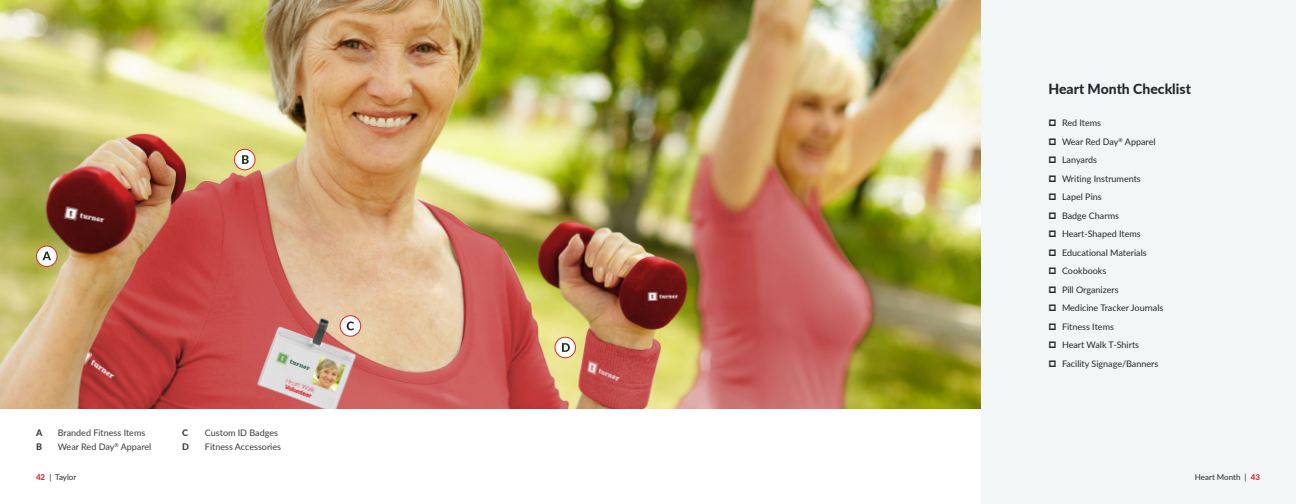
<style>
.page{position:relative;width:1296px;height:504px;background:#fff}
.page>*{position:absolute;margin:0;border:0;box-sizing:border-box;transform-origin:0 0}
.t1{font:800 14px "Lato";color:#242729}
.t2{font:9px "Lato";color:#242729}
.Body_Copy{font:9px "Lato";color:#37393c}
.t3{font:800 9px/14px "Lato";color:#37393c}
.t4{font:8px "Lato";color:#242729}
.s1{font-weight:800;color:#dc272d}
</style>
<div class="page">
<div style="left:981px;top:0;width:315px;height:504px;background:#f3f6f7"></div>
<img style="left:0;top:0;width:981px;height:409px">
<div style="left:37px;top:246px;width:20px;height:21px;background:#fff;border-radius:50%"></div>
<div style="left:36px;top:246px;width:22px;height:21px;border:1px solid #dc272d;border-radius:50%"></div>
<svg style="left:42px;top:252px;width:9px;height:8px"></svg>
<div style="left:235px;top:149px;width:20px;height:21px;background:#fff;border-radius:50%"></div>
<div style="left:234px;top:149px;width:22px;height:21px;border:1px solid #dc272d;border-radius:50%"></div>
<svg style="left:242px;top:155px;width:7px;height:9px"></svg>
<div style="left:340px;top:316px;width:21px;height:20px;background:#fff;border-radius:50%"></div>
<div style="left:340px;top:315px;width:21px;height:22px;border:1px solid #dc272d;border-radius:50%"></div>
<svg style="left:347px;top:322px;width:7px;height:8px"></svg>
<div style="left:555px;top:337px;width:21px;height:21px;background:#fff;border-radius:50%"></div>
<div style="left:554px;top:337px;width:22px;height:21px;border:1px solid #dc272d;border-radius:50%"></div>
<svg style="left:562px;top:343px;width:8px;height:9px"></svg>
<h2 class="t1" style="left:1048px;top:79px;width:144px">Heart Month Checklist</h2>
<p class="t2" style="left:1062px;top:117px;width:41px">Red Items</p>
<p class="t2" style="left:1062px;top:135px;width:95px">Wear Red Day<sup>®</sup> Apparel</p>
<p class="t2" style="left:1062px;top:154px;width:37px">Lanyards</p>
<p class="t2" style="left:1062px;top:172px;width:80px">Writing Instruments</p>
<p class="t2" style="left:1062px;top:191px;width:41px">Lapel Pins</p>
<p class="t2" style="left:1062px;top:209px;width:59px">Badge Charms</p>
<p class="t2" style="left:1062px;top:228px;width:80px">Heart-Shaped Items</p>
<p class="t2" style="left:1062px;top:246px;width:86px">Educational Materials</p>
<p class="t2" style="left:1062px;top:265px;width:46px">Cookbooks</p>
<p class="t2" style="left:1062px;top:283px;width:58px">Pill Organizers</p>
<p class="t2" style="left:1062px;top:302px;width:103px">Medicine Tracker Journals</p>
<p class="t2" style="left:1062px;top:320px;width:53px">Fitness Items</p>
<p class="t2" style="left:1062px;top:339px;width:79px">Heart Walk T-Shirts</p>
<p class="t2" style="left:1062px;top:357px;width:98px">Facility Signage/Banners</p>
<p class="Body_Copy" style="left:58px;top:426px;width:89px">Branded Fitness Items</p>
<p class="Body_Copy" style="left:58px;top:440px;width:95px">Wear Red Day<sup>®</sup> Apparel</p>
<p class="t3" style="left:36px;top:425px;width:8px">A<br>B</p>
<p class="t3" style="left:182px;top:425px;width:8px">C<br>D</p>
<p class="Body_Copy" style="left:205px;top:426px;width:75px">Custom ID Badges</p>
<p class="Body_Copy" style="left:205px;top:440px;width:78px">Fitness Accessories</p>
<p class="t4" style="left:36px;top:472px;width:42px"><span class="s1">42</span> | Taylor</p>
<p class="t4" style="left:1195px;top:472px;width:67px">Heart Month | <span class="s1">43</span></p>
</div>
